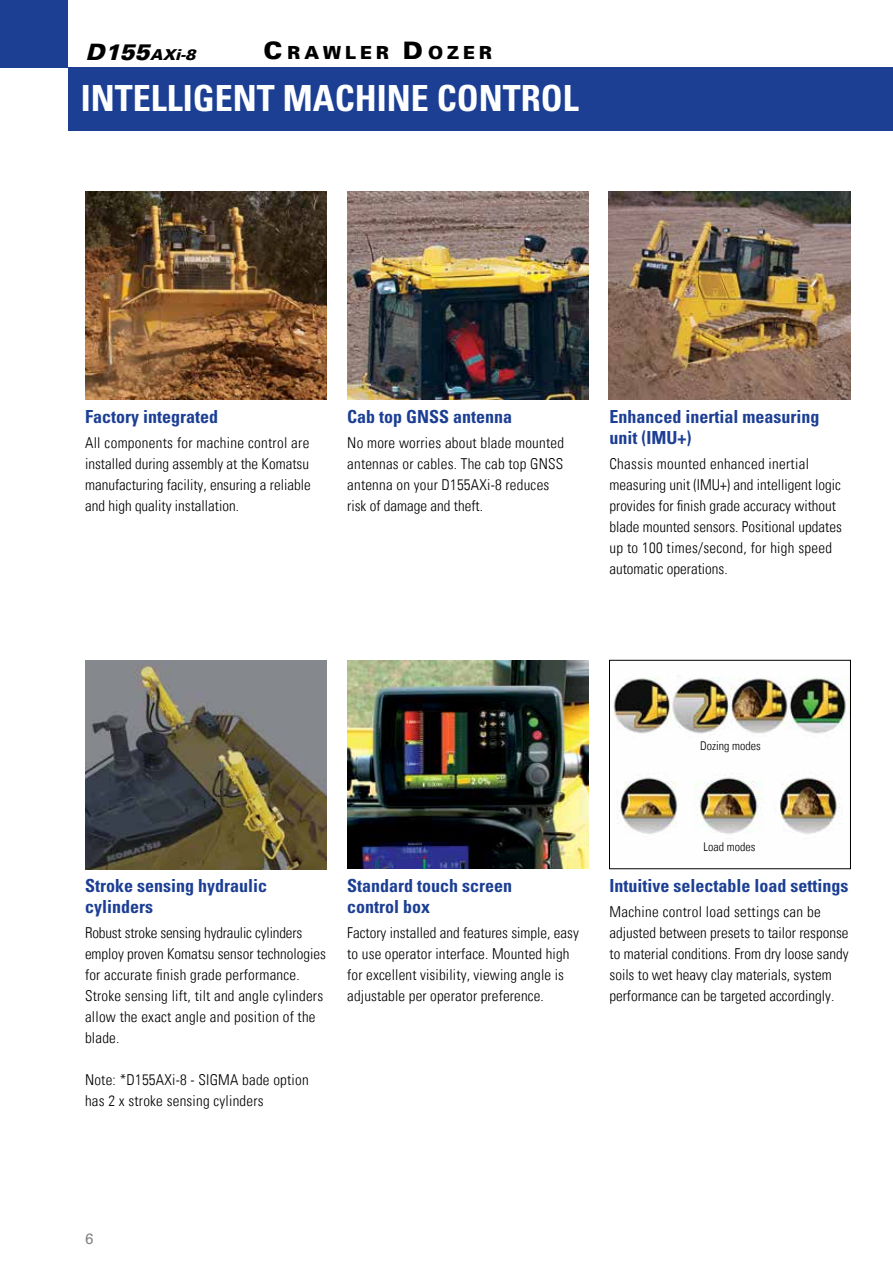
<style>
.page{position:relative;width:893px;height:1263px;background:#fff}
.page>*{position:absolute;margin:0;border:0;box-sizing:border-box;transform-origin:0 0}
.t1{font:700 condensed 36px "Univers";color:#fff}
.t2{font:700 condensed 18px/21px "Univers";color:#1c3f94}
.t3{font:900 18px "Univers";letter-spacing:.22em;color:#000}
.t4{font:300 condensed 15px/21px "Univers";color:#000}
.t5{font:italic 900 15px "Univers";color:#000}
.t6{font:15px "Univers";color:#808285}
.t7{font:300 condensed 12px "Univers";color:#000}
.s1{font-size:22.5px}
.s2{font-size:24px}
</style>
<div class="page">
<div style="left:0;top:0;width:68px;height:68px;background:#1c3f94"></div>
<img style="left:85px;top:191px;width:241px;height:209px">
<img style="left:347px;top:191px;width:241px;height:209px">
<img style="left:347px;top:660px;width:241px;height:209px">
<img style="left:612px;top:676px;width:237px;height:158px">
<div style="left:609px;top:660px;width:242px;height:209px;border:1px solid #000"></div>
<div style="left:68px;top:67px;width:825px;height:64px;background:#1c3f94"></div>
<img style="left:609px;top:191px;width:241px;height:209px">
<img style="left:85px;top:660px;width:241px;height:209px">
<p class="t5" style="left:86px;top:44px;width:116px"><span class="s1">D155</span>AXi-8</p>
<p class="t3" style="left:264px;top:41px;width:230px"><span class="s2">C</span>RAWLER <span class="s2">D</span>OZER</p>
<h1 class="t1" style="left:81px;top:76px;width:500px">INTELLIGENT MACHINE CONTROL</h1>
<p class="t2" style="left:85px;top:406px;width:134px">Factory integrated</p>
<p class="t4" style="left:85px;top:432px;width:227px;text-align:justify">All components for machine control are installed during assembly at the Komatsu manufacturing facility, ensuring a reliable and high quality installation.</p>
<p class="t2" style="left:347px;top:406px;width:167px">Cab top GNSS antenna</p>
<p class="t4" style="left:347px;top:432px;width:218px">No more worries about blade mounted antennas or cables. The cab top GNSS antenna on your D155AXi-8 reduces risk of damage and theft.</p>
<p class="t2" style="left:609px;top:406px;width:211px">Enhanced inertial measuring unit (IMU+)</p>
<p class="t4" style="left:609px;top:453px;width:234px">Chassis mounted enhanced inertial measuring unit (IMU+) and intelligent logic provides for finish grade accuracy without blade mounted sensors. Positional updates up to 100 times/second, for high speed automatic operations.</p>
<p class="t7" style="left:700px;top:738px;width:62px">Dozing modes</p>
<p class="t2" style="left:85px;top:874px;width:183px">Stroke sensing hydraulic cylinders</p>
<p class="t4" style="left:85px;top:922px;width:242px">Robust stroke sensing hydraulic cylinders employ proven Komatsu sensor technologies for accurate finish grade performance.<br>Stroke sensing lift, tilt and angle cylinders allow the exact angle and position of the blade.</p>
<p class="t4" style="left:85px;top:1069px;width:225px">Note: *D155AXi-8 - SIGMA bade option has 2 x stroke sensing cylinders</p>
<p class="t2" style="left:347px;top:874px;width:166px">Standard touch screen control box</p>
<p class="t4" style="left:347px;top:922px;width:233px">Factory installed and features simple, easy to use operator interface. Mounted high for excellent visibility, viewing angle is adjustable per operator preference.</p>
<p class="t7" style="left:704px;top:839px;width:53px">Load modes</p>
<p class="t2" style="left:609px;top:874px;width:241px">Intuitive selectable load settings</p>
<p class="t4" style="left:609px;top:901px;width:241px">Machine control load settings can be adjusted between presets to tailor response to material conditions. From dry loose sandy soils to wet heavy clay materials, system performance can be targeted accordingly.</p>
<p class="t6" style="left:85px;top:1230px;width:10px">6</p>
</div>
